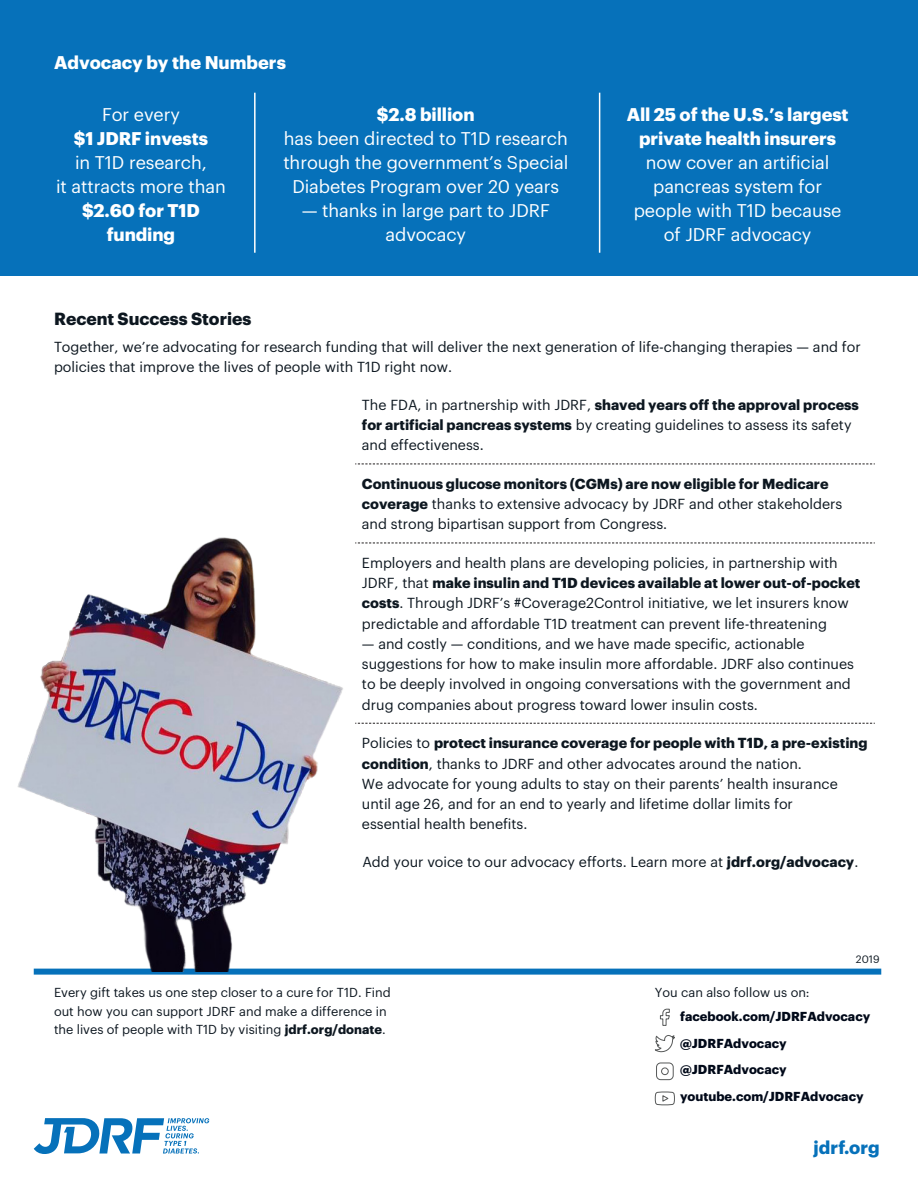
<style>
.page{position:relative;width:918px;height:1188px;background:#fff}
.page>*{position:absolute;margin:0;border:0;box-sizing:border-box;transform-origin:0 0}
.Subhead{font:18px/24px "Graphik";letter-spacing:-.005em;color:#fff;text-align:center}
.Subhead-2{font:700 18px "Graphik";color:#fff}
.t1{font:700 18px "Graphik";color:#0671ba}
.Subhead-3{font:700 17.25px "Graphik";color:#0d1720}
.Body_Copy_9_13{font:14.25px/20.2px "Graphik";color:#0d1720}
.Body_Copy_9_13-2{font:12.75px/18.8px "Graphik";color:#0d1720}
.Body_Copy_9_13-3{font:700 12.75px "Graphik";color:#000919}
.Body_Copy_9_13-4{font:10.5px "Graphik";color:#0d1720}
.s1{font-weight:700}
</style>
<div class="page">
<svg style="left:34px;top:1118px;width:175px;height:36px"></svg>
<div style="left:0;top:0;width:918px;height:275px;background:#0671ba"></div>
<svg style="left:660px;top:1008px;width:10px;height:18px"></svg>
<svg style="left:654px;top:1091px;width:21px;height:15px"></svg>
<svg style="left:655px;top:1035px;width:20px;height:45px"></svg>
<div style="left:34px;top:969px;width:847px;height:6px;background:#0671ba"></div>
<svg style="left:355px;top:464px;width:520px;height:1px"></svg>
<svg style="left:355px;top:543px;width:520px;height:1px"></svg>
<svg style="left:355px;top:723px;width:520px;height:1px"></svg>
<img style="left:17px;top:537px;width:330px;height:435px">
<hr style="left:254px;top:93px;width:2px;height:160px;background:#fff">
<hr style="left:599px;top:93px;width:1px;height:160px;background:#fff">
<p class="Subhead-2" style="left:54px;top:48px;width:233px">Advocacy by the Numbers</p>
<p class="Subhead" style="left:56px;top:101px;width:171px">For every<br><span class="s1">$1 JDRF invests<br></span>in T1D research,<br>it attracts more than <span class="s1">$2.60 for T1D funding</span></p>
<p class="Subhead" style="left:283px;top:101px;width:286px"><span class="s1">$2.8 billion<br></span>has been directed to T1D research through the government’s Special<br>Diabetes Program over 20 years</p>
<p class="Subhead" style="left:302px;top:197px;width:250px">— thanks in large part to JDRF advocacy</p>
<p class="Subhead" style="left:627px;top:101px;width:223px"><span class="s1">All 25 of the U.S.’s largest private health insurers </span>now cover an artificial pancreas system for people with T1D because of JDRF advocacy</p>
<p class="Subhead-3" style="left:54px;top:305px;width:199px">Recent Success Stories</p>
<p class="Body_Copy_9_13" style="left:54px;top:335px;width:808px">Together, we’re advocating for research funding that will deliver the next generation of life-changing therapies — and for policies that improve the lives of people with T1D right now.</p>
<p class="Body_Copy_9_13" style="left:362px;top:393px;width:498px">The FDA, in partnership with JDRF, <span class="s1">shaved years off the approval process for artificial pancreas systems</span> by creating guidelines to assess its safety and effectiveness.</p>
<p class="Body_Copy_9_13" style="left:362px;top:472px;width:482px"><span class="s1">Continuous glucose monitors (CGMs) are now eligible for Medicare coverage</span> thanks to extensive advocacy by JDRF and other stakeholders and strong bipartisan support from Congress.</p>
<p class="Body_Copy_9_13" style="left:362px;top:552px;width:500px">Employers and health plans are developing policies, in partnership with JDRF, that <span class="s1">make insulin and T1D devices available at lower out-of-pocket costs</span>. Through JDRF’s #Coverage2Control initiative, we let insurers know predictable and affordable T1D treatment can prevent life-threatening</p>
<p class="Body_Copy_9_13" style="left:362px;top:633px;width:494px">— and costly — conditions, and we have made specific, actionable suggestions for how to make insulin more affordable. JDRF also continues to be deeply involved in ongoing conversations with the government and drug companies about progress toward lower insulin costs.</p>
<p class="Body_Copy_9_13" style="left:362px;top:732px;width:507px">Policies to <span class="s1">protect insurance coverage for people with T1D, a pre-existing condition</span>, thanks to JDRF and other advocates around the nation.<br>We advocate for young adults to stay on their parents’ health insurance until age 26, and for an end to yearly and lifetime dollar limits for<br>essential health benefits.</p>
<p class="Body_Copy_9_13" style="left:362px;top:851px;width:498px">Add your voice to our advocacy efforts. Learn more at <span class="s1">jdrf.org/advocacy</span>.</p>
<p class="Body_Copy_9_13-2" style="left:54px;top:982px;width:338px">Every gift takes us one step closer to a cure for T1D. Find out how you can support JDRF and make a difference in the lives of people with T1D by visiting <span class="s1">jdrf.org/donate</span>.</p>
<p class="Body_Copy_9_13-4" style="left:856px;top:951px;width:25px">2019</p>
<p class="Body_Copy_9_13-2" style="left:655px;top:982px;width:156px">You can also follow us on:</p>
<p class="Body_Copy_9_13-3" style="left:680px;top:1006px;width:192px">facebook.com/JDRFAdvocacy</p>
<p class="Body_Copy_9_13-3" style="left:680px;top:1033px;width:108px">@JDRFAdvocacy</p>
<p class="Body_Copy_9_13-3" style="left:680px;top:1060px;width:108px">@JDRFAdvocacy</p>
<p class="Body_Copy_9_13-3" style="left:680px;top:1087px;width:185px">youtube.com/JDRFAdvocacy</p>
<p class="t1" style="left:814px;top:1134px;width:67px">jdrf.org</p>
</div>
